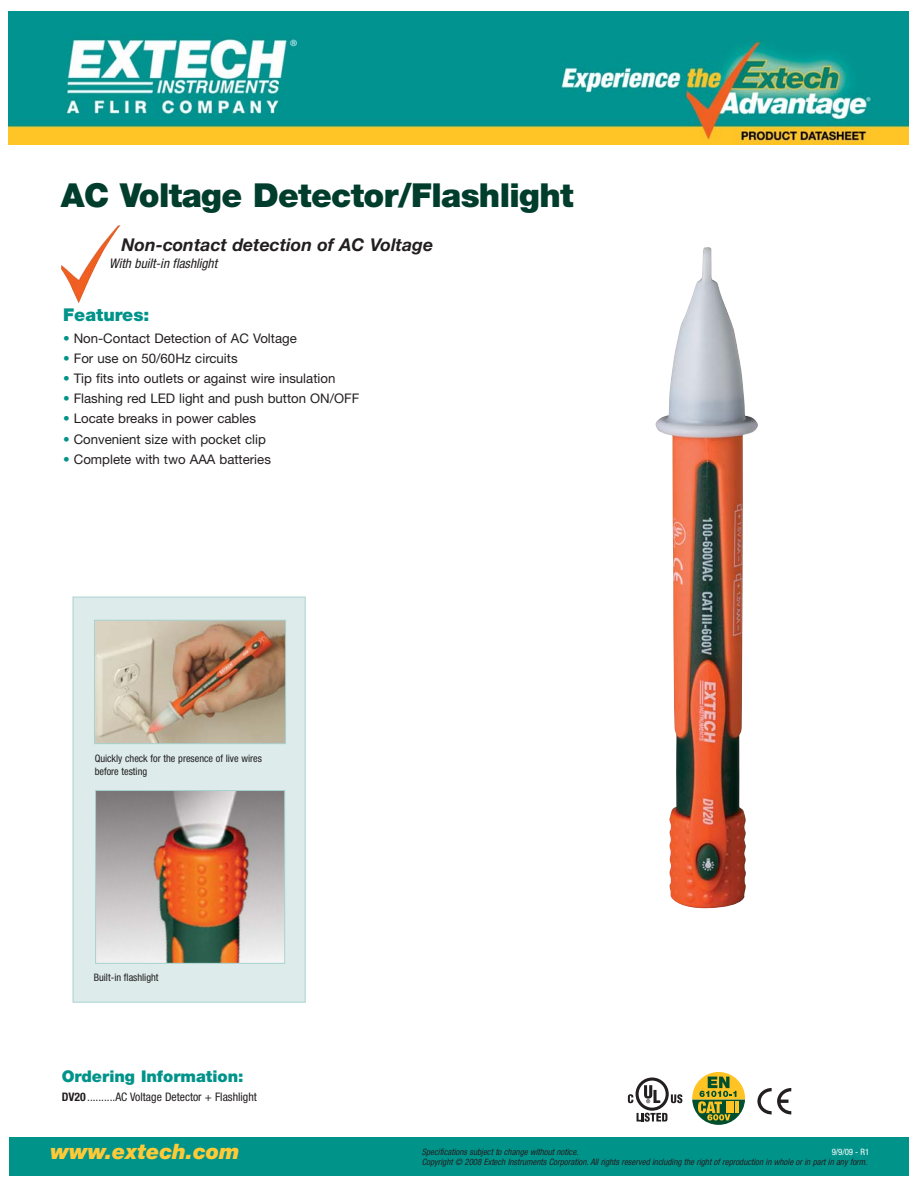
<style>
.page{position:relative;width:918px;height:1188px;background:#fff}
.page>*{position:absolute;margin:0;border:0;box-sizing:border-box;transform-origin:0 0}
.t1{font:900 33px "Helvetica Neue LT";letter-spacing:-.02em;color:#003d2c}
.t2{font:italic 900 21.3px "Helvetica Neue LT";color:#ffca38}
.t3{font:italic 700 17.7px "Helvetica Neue LT";color:#231f20}
.t4{font:900 17.7px "Helvetica Neue LT";color:#00938a}
.t5{font:900 16.2px "Helvetica Neue LT";color:#00938a}
.t6{font:13.2px "Helvetica Neue LT";color:#231f20}
.t7{font:italic condensed 13.2px "Helvetica Neue LT";color:#231f20}
.t8{font:condensed 11.7px "Helvetica Neue LT";color:#231f20}
.t9{font:condensed 10.35px/13px "Helvetica Neue LT";color:#231f20}
.t10{font:italic condensed 8.85px "Helvetica Neue LT";color:#231f20}
.t11{font:condensed 8.85px "Helvetica Neue LT";color:#fff}
.s1{color:#00938a}
.s2{font-weight:700}
</style>
<div class="page">
<div style="left:9px;top:1137px;width:899px;height:39px;background:#00938a"></div>
<img style="left:61px;top:225px;width:60px;height:79px">
<svg style="left:757px;top:1088px;width:34px;height:26px"></svg>
<div style="left:73px;top:597px;width:232px;height:405px;background:#ddeceb"></div>
<div style="left:73px;top:597px;width:233px;height:406px;border:1px solid #a8d2d1"></div>
<img style="left:96px;top:622px;width:188px;height:120px">
<div style="left:94px;top:620px;width:192px;height:124px;border:1px solid #a8d2d1"></div>
<img style="left:9px;top:12px;width:899px;height:132px">
<svg style="left:692px;top:1072px;width:54px;height:53px"></svg>
<svg style="left:628px;top:1078px;width:54px;height:44px"></svg>
<img style="left:97px;top:792px;width:186px;height:170px">
<div style="left:95px;top:790px;width:190px;height:174px;border:1px solid #a8d2d1"></div>
<img style="left:655px;top:247px;width:103px;height:662px">
<h1 class="t1" style="left:61px;top:184px;width:514px">AC Voltage Detector/Flashlight</h1>
<h3 class="t3" style="left:122px;top:238px;width:313px">Non-contact detection of AC Voltage</h3>
<p class="t7" style="left:109px;top:259px;width:109px">With built-in flashlight</p>
<h3 class="t4" style="left:63px;top:309px;width:88px">Features:</h3>
<p class="t6" style="left:63px;top:333px;width:235px"><span class="s1">•</span> Non-Contact Detection of AC Voltage</p>
<p class="t6" style="left:63px;top:353px;width:176px"><span class="s1">•</span> For use on 50/60Hz circuits</p>
<p class="t6" style="left:63px;top:374px;width:274px"><span class="s1">•</span> Tip fits into outlets or against wire insulation</p>
<p class="t6" style="left:63px;top:394px;width:298px"><span class="s1">•</span> Flashing red LED light and push button ON/OFF</p>
<p class="t6" style="left:63px;top:414px;width:194px"><span class="s1">•</span> Locate breaks in power cables</p>
<p class="t6" style="left:63px;top:434px;width:204px"><span class="s1">•</span> Convenient size with pocket clip</p>
<p class="t6" style="left:63px;top:454px;width:209px"><span class="s1">•</span> Complete with two AAA batteries</p>
<p class="t9" style="left:95px;top:753px;width:169px">Quickly check for the presence of live wires before testing</p>
<p class="t9" style="left:94px;top:972px;width:66px">Built-in flashlight</p>
<p class="t5" style="left:62px;top:1070px;width:183px">Ordering Information:</p>
<p class="t8" style="left:62px;top:1092px;width:197px"><span class="s2">DV20</span>..........AC Voltage Detector + Flashlight</p>
<h2 class="t2" style="left:51px;top:1144px;width:191px">www.extech.com</h2>
<p class="t10" style="left:422px;top:1148px;width:158px">Specifications subject to change without notice.</p>
<p class="t11" style="left:832px;top:1148px;width:39px">9/9/09 - R1</p>
<p class="t10" style="left:422px;top:1159px;width:447px">Copyright © 2008 Extech Instruments Corporation. All rights reserved including the right of reproduction in whole or in part in any form.</p>
</div>
